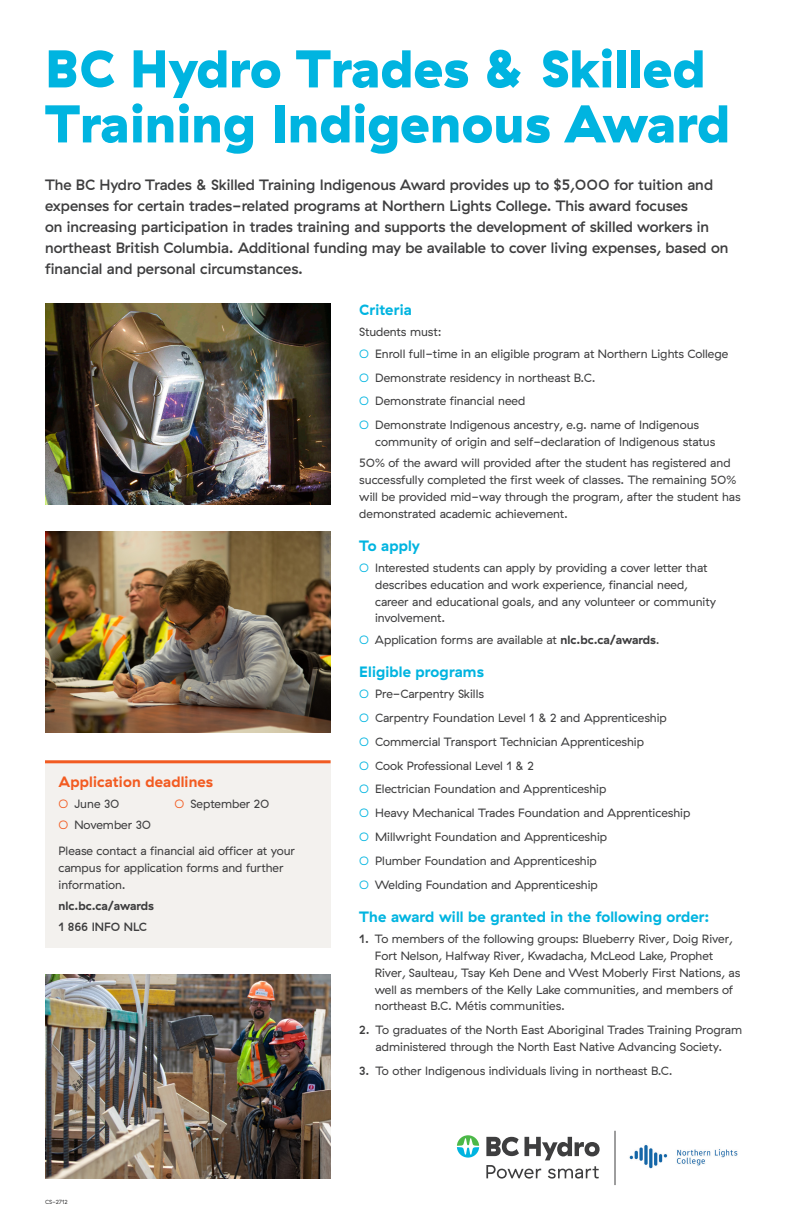
<style>
.page{position:relative;width:792px;height:1224px;background:#fff}
.page>*{position:absolute;margin:0;border:0;box-sizing:border-box;transform-origin:0 0}
.t1{font:900 53px/55px "GT Haptik";letter-spacing:.005em;color:#00b4e0}
.t2{font:500 15px/21px "GT Haptik";color:#3e3e3f}
.t3{font:700 15px "GT Haptik";letter-spacing:.01em;color:#00b4e0}
.t4{font:700 15px "GT Haptik";letter-spacing:.01em;color:#f25b21}
.t5{font:12px/16.8px "GT Haptik";color:#3e3e3f}
.t6{font:700 12px "GT Haptik";color:#3e3e3f}
.t7{font:500 12px "GT Haptik";color:#3e3e3f}
.t8{font:6px "GT Haptik";letter-spacing:-.015em;color:#3e3e3f}
.s1{color:#00b4e0}
.s2{font-weight:700}
.s3{font-weight:500}
.s4{color:#f25b21}
</style>
<div class="page">
<img style="left:45px;top:303px;width:286px;height:202px">
<img style="left:45px;top:531px;width:286px;height:202px">
<img style="left:45px;top:974px;width:286px;height:205px">
<div style="left:45px;top:760px;width:286px;height:188px;background:#f3f1ee"></div>
<hr style="left:45px;top:760px;width:286px;height:3px;background:#f25b21">
<img style="left:629px;top:1145px;width:109px;height:24px">
<svg style="left:457px;top:1135px;width:22px;height:23px"></svg>
<svg style="left:486px;top:1137px;width:114px;height:42px"></svg>
<hr style="left:615px;top:1131px;width:1px;height:54px;background:#3e3e3f">
<p class="t1" style="left:45px;top:42px;width:686px">BC Hydro Trades &amp; Skilled<br>Training Indigenous Award</p>
<p class="t2" style="left:45px;top:175px;width:685px">The BC Hydro Trades &amp; Skilled Training Indigenous Award provides up to $5,000 for tuition and expenses for certain trades-related programs at Northern Lights College. This award focuses<br>on increasing participation in trades training and supports the development of skilled workers in northeast British Columbia. Additional funding may be available to cover living expenses, based on financial and personal circumstances.</p>
<p class="t3" style="left:359px;top:301px;width:54px">Criteria</p>
<p class="t5" style="left:359px;top:324px;width:84px">Students must:</p>
<p class="t5" style="left:359px;top:345px;width:371px"><span class="s1">○</span> Enroll full-time in an eligible program at Northern Lights College</p>
<p class="t5" style="left:359px;top:369px;width:238px"><span class="s1">○</span> Demonstrate residency in northeast B.C.</p>
<p class="t5" style="left:359px;top:393px;width:167px"><span class="s1">○</span> Demonstrate financial need</p>
<p class="t5" style="left:375px;top:417px;width:342px;text-indent:-16px"><span class="s1">○</span> Demonstrate Indigenous ancestry, e.g. name of Indigenous community of origin and self-declaration of Indigenous status</p>
<p class="t5" style="left:359px;top:455px;width:383px">50% of the award will provided after the student has registered and successfully completed the first week of classes. The remaining 50% will be provided mid-way through the program, after the student has demonstrated academic achievement.</p>
<p class="t3" style="left:359px;top:536px;width:62px">To apply</p>
<p class="t5" style="left:375px;top:560px;width:342px;text-indent:-16px"><span class="s1">○</span> Interested students can apply by providing a cover letter that describes education and work experience, financial need, career and educational goals, and any volunteer or community involvement.</p>
<p class="t5" style="left:359px;top:631px;width:302px"><span class="s1">○</span> Application forms are available at <span class="s2">nlc.bc.ca/awards</span>.</p>
<p class="t3" style="left:359px;top:662px;width:126px">Eligible programs</p>
<p class="t5" style="left:359px;top:685px;width:126px"><span class="s1">○</span> Pre-Carpentry Skills</p>
<p class="t5" style="left:359px;top:709px;width:309px"><span class="s1">○</span> Carpentry Foundation Level 1 &amp; 2 and Apprenticeship</p>
<p class="t5" style="left:359px;top:733px;width:286px"><span class="s1">○</span> Commercial Transport Technician Apprenticeship</p>
<p class="t5" style="left:359px;top:757px;width:176px"><span class="s1">○</span> Cook Professional Level 1 &amp; 2</p>
<p class="t5" style="left:359px;top:781px;width:249px"><span class="s1">○</span> Electrician Foundation and Apprenticeship</p>
<p class="t5" style="left:359px;top:805px;width:333px"><span class="s1">○</span> Heavy Mechanical Trades Foundation and Apprenticeship</p>
<p class="t5" style="left:359px;top:829px;width:249px"><span class="s1">○</span> Millwright Foundation and Apprenticeship</p>
<p class="t5" style="left:359px;top:853px;width:239px"><span class="s1">○</span> Plumber Foundation and Apprenticeship</p>
<p class="t5" style="left:359px;top:876px;width:240px"><span class="s1">○</span> Welding Foundation and Apprenticeship</p>
<p class="t3" style="left:359px;top:907px;width:352px">The award will be granted in the following order:</p>
<p class="t5" style="left:375px;top:931px;width:367px;text-indent:-15px"><span class="s3">1.</span> To members of the following groups: Blueberry River, Doig River, Fort Nelson, Halfway River, Kwadacha, McLeod Lake, Prophet River, Saulteau, Tsay Keh Dene and West Moberly First Nations, as well as members of the Kelly Lake communities, and members of northeast B.C. Métis communities.</p>
<p class="t5" style="left:359px;top:1022px;width:384px;text-align:center"><span class="s3">2.</span> To graduates of the North East Aboriginal Trades Training Program administered through the North East Native Advancing Society.</p>
<p class="t5" style="left:359px;top:1062px;width:315px"><span class="s3">3.</span> To other Indigenous individuals living in northeast B.C.</p>
<p class="t4" style="left:59px;top:772px;width:156px">Application deadlines</p>
<p class="t5" style="left:59px;top:796px;width:63px"><span class="s4">○</span> June 30</p>
<p class="t5" style="left:175px;top:796px;width:97px"><span class="s4">○</span> September 20</p>
<p class="t5" style="left:59px;top:817px;width:94px"><span class="s4">○</span> November 30</p>
<p class="t5" style="left:59px;top:843px;width:238px">Please contact a financial aid officer at your campus for application forms and further information.</p>
<p class="t6" style="left:59px;top:898px;width:97px">nlc.bc.ca/awards</p>
<p class="t7" style="left:59px;top:920px;width:90px">1 866 INFO NLC</p>
<p class="t8" style="left:45px;top:1198px;width:24px">CS-2712</p>
</div>
